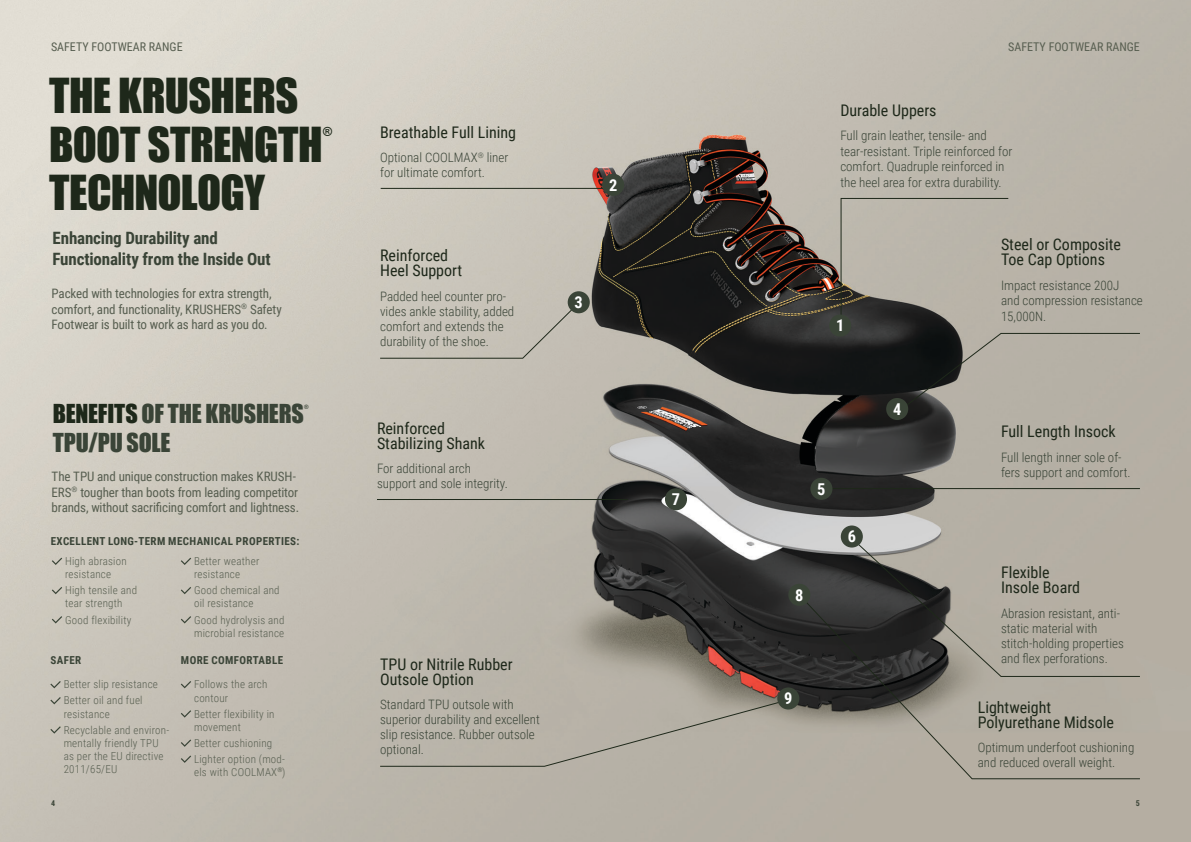
<style>
.page{position:relative;width:1191px;height:842px;background:#fff}
.page>*{position:absolute;margin:0;border:0;box-sizing:border-box;transform-origin:0 0}
.KRUSHERS_subhead_24p{font:44.3px/48.5px "Impact";letter-spacing:-.015em;color:#1e281a}
.KRUSHERS_subhead_24p-2{font:24px "Impact";letter-spacing:-.01em;color:#3a4437}
.KRUSHERS_subhead_24p-3{font:700 17px/20.4px "Roboto Condensed";letter-spacing:-.01em;color:#3a4437}
.t1{font:700 16.3px "Roboto Condensed";color:#fff}
.KRUSHERS_Body{font:16px/15px "Roboto Condensed";color:#1e281a}
.KRUSHERS_Body-2{font:300 13px/15px "Roboto Condensed";color:#3a4437}
.KRUSHERS_subhead_24p-4{font:13px/15.6px "Roboto Condensed";letter-spacing:-.01em;color:#575e50}
.KRUSHERS_subhead_24p-5{font:12.2px "Impact";color:#1e281a}
.KRUSHERS_Body-3{font:12px "Roboto Condensed";color:#575e50}
.KRUSHERS_Body-4{font:300 11px/13.2px "Roboto Condensed";letter-spacing:.02em;color:#575e50}
.KRUSHERS_Body-5{font:700 11px "Roboto Condensed";letter-spacing:.035em;color:#3a4437}
.t2{font:700 8px "Roboto Condensed";color:#3a4437}
.KRUSHERS_subhead_24p-6{font:5.8px "Impact";color:#3a4437}
.s1{color:#1e281a}
</style>
<div class="page">
<img style="left:0;top:0;width:1191px;height:842px">
<div style="left:380px;top:300px;width:202px;height:59px;background:#c7c2b7"></div>
<div style="left:567px;top:291px;width:23px;height:22px;background:#3a4437;border-radius:50%"></div>
<hr style="left:381px;top:188px;width:236px;height:1px;background:#1e281a">
<hr style="left:377px;top:499px;width:251px;height:1px;background:#1e281a">
<div style="left:380px;top:699px;width:409px;height:68px;background:#b7b1a7"></div>
<svg style="left:52px;top:558px;width:10px;height:7px"></svg>
<svg style="left:52px;top:587px;width:10px;height:7px"></svg>
<svg style="left:52px;top:616px;width:10px;height:7px"></svg>
<svg style="left:181px;top:558px;width:10px;height:7px"></svg>
<svg style="left:181px;top:587px;width:10px;height:7px"></svg>
<svg style="left:181px;top:616px;width:10px;height:7px"></svg>
<svg style="left:50px;top:681px;width:11px;height:7px"></svg>
<svg style="left:50px;top:697px;width:11px;height:7px"></svg>
<svg style="left:50px;top:726px;width:11px;height:8px"></svg>
<svg style="left:181px;top:681px;width:10px;height:7px"></svg>
<svg style="left:181px;top:710px;width:10px;height:8px"></svg>
<svg style="left:181px;top:739px;width:10px;height:8px"></svg>
<svg style="left:181px;top:755px;width:10px;height:8px"></svg>
<hr style="left:825px;top:488px;width:315px;height:1px;background:#1e281a">
<svg style="left:798px;top:594px;width:342px;height:185px;background:#949086"></svg>
<svg style="left:849px;top:536px;width:291px;height:141px;background:#908c84"></svg>
<div style="left:788px;top:584px;width:22px;height:22px;background:#3a4437;border-radius:50%"></div>
<div style="left:840px;top:525px;width:23px;height:22px;background:#3a4437;border-radius:50%"></div>
<div style="left:810px;top:478px;width:22px;height:22px;background:#3a4437;border-radius:50%"></div>
<div style="left:886px;top:398px;width:22px;height:22px;background:#3a4437;border-radius:50%"></div>
<svg style="left:840px;top:198px;width:300px;height:212px;background:#98948b"></svg>
<div style="left:829px;top:315px;width:22px;height:22px;background:#3a4437;border-radius:50%"></div>
<div style="left:602px;top:174px;width:22px;height:22px;background:#3a4437;border-radius:50%"></div>
<div style="left:665px;top:488px;width:22px;height:22px;background:#3a4437;border-radius:50%"></div>
<div style="left:777px;top:687px;width:22px;height:22px;background:#3a4437;border-radius:50%"></div>
<p class="KRUSHERS_Body-3" style="left:51px;top:38px;width:133px">SAFETY FOOTWEAR RANGE</p>
<p class="KRUSHERS_subhead_24p" style="left:49px;top:71px;width:275px">THE KRUSHERS<br>BOOT STRENGTH</p>
<p class="KRUSHERS_subhead_24p-5" style="left:323px;top:122px;width:11px">®</p>
<p class="KRUSHERS_subhead_24p" style="left:49px;top:168px;width:217px">TECHNOLOGY</p>
<p class="KRUSHERS_subhead_24p-3" style="left:52px;top:227px;width:220px">Enhancing Durability and<br>Functionality from the Inside Out</p>
<p class="KRUSHERS_subhead_24p-4" style="left:52px;top:285px;width:232px">Packed with technologies for extra strength, comfort, and functionality, KRUSHERS<sup>®</sup> Safety<br>Footwear is built to work as hard as you do.</p>
<p class="KRUSHERS_subhead_24p-2" style="left:53px;top:395px;width:253px"><span class="s1">BENEFITS</span> OF THE KRUSHERS</p>
<p class="KRUSHERS_subhead_24p-6" style="left:304px;top:402px;width:6px">®</p>
<p class="KRUSHERS_subhead_24p-2" style="left:53px;top:424px;width:119px">TPU/PU SOLE</p>
<p class="KRUSHERS_subhead_24p-4" style="left:52px;top:468px;width:249px">The TPU and unique construction makes KRUSH-<br>ERS<sup>®</sup> tougher than boots from leading competitor brands, without sacrificing comfort and lightness.</p>
<p class="KRUSHERS_Body-5" style="left:51px;top:533px;width:250px">EXCELLENT LONG-TERM MECHANICAL PROPERTIES:</p>
<p class="KRUSHERS_Body-4" style="left:65px;top:554px;width:63px">High abrasion resistance</p>
<p class="KRUSHERS_Body-4" style="left:65px;top:583px;width:73px">High tensile and tear strength</p>
<p class="KRUSHERS_Body-4" style="left:65px;top:613px;width:68px">Good flexibility</p>
<p class="KRUSHERS_Body-5" style="left:51px;top:653px;width:32px">SAFER</p>
<p class="KRUSHERS_Body-4" style="left:64px;top:677px;width:96px">Better slip resistance</p>
<p class="KRUSHERS_Body-4" style="left:64px;top:693px;width:80px">Better oil and fuel resistance</p>
<p class="KRUSHERS_Body-4" style="left:64px;top:723px;width:107px">Recyclable and environ&shy;mentally friendly TPU as per the EU directive<br>2011/65/EU</p>
<p class="t2" style="left:51px;top:798px;width:6px">4</p>
<p class="KRUSHERS_Body-4" style="left:194px;top:554px;width:67px">Better weather resistance</p>
<p class="KRUSHERS_Body-4" style="left:194px;top:583px;width:87px">Good chemical and oil resistance</p>
<p class="KRUSHERS_Body-4" style="left:194px;top:613px;width:92px">Good hydrolysis and microbial resistance</p>
<p class="KRUSHERS_Body-5" style="left:181px;top:653px;width:104px">MORE COMFORTABLE</p>
<p class="KRUSHERS_Body-4" style="left:194px;top:677px;width:75px">Follows the arch contour</p>
<p class="KRUSHERS_Body-4" style="left:194px;top:707px;width:82px">Better flexibility in movement</p>
<p class="KRUSHERS_Body-4" style="left:194px;top:736px;width:80px">Better cushioning</p>
<p class="KRUSHERS_Body-4" style="left:194px;top:752px;width:93px">Lighter option (mod&shy;els with COOLMAX<sup>®</sup>)</p>
<p class="KRUSHERS_Body" style="left:380px;top:124px;width:137px">Breathable Full Lining</p>
<p class="KRUSHERS_Body-2" style="left:380px;top:149px;width:130px">Optional COOLMAX<sup>®</sup> liner for ultimate comfort.</p>
<p class="KRUSHERS_Body" style="left:380px;top:247px;width:84px">Reinforced<br>Heel Support</p>
<p class="KRUSHERS_Body-2" style="left:380px;top:288px;width:136px">Padded heel counter pro&shy;vides ankle stability, added comfort and extends the durability of the shoe.</p>
<p class="KRUSHERS_Body" style="left:377px;top:420px;width:110px">Reinforced<br>Stabilizing Shank</p>
<p class="KRUSHERS_Body-2" style="left:377px;top:461px;width:132px">For additional arch support and sole integrity.</p>
<p class="t1" style="left:609px;top:173px;width:10px">2</p>
<p class="t1" style="left:574px;top:291px;width:10px">3</p>
<p class="KRUSHERS_Body" style="left:380px;top:656px;width:134px">TPU or Nitrile Rubber<br>Outsole Option</p>
<p class="KRUSHERS_Body-2" style="left:380px;top:697px;width:161px">Standard TPU outsole with superior durability and excellent slip resistance. Rubber outsole optional.</p>
<p class="t1" style="left:672px;top:488px;width:10px">7</p>
<p class="KRUSHERS_Body-3" style="left:1008px;top:38px;width:133px">SAFETY FOOTWEAR RANGE</p>
<p class="KRUSHERS_Body" style="left:840px;top:102px;width:98px">Durable Uppers</p>
<p class="KRUSHERS_Body-2" style="left:840px;top:127px;width:173px;line-height:15.6px">Full grain leather, tensile- and tear-resistant. Triple reinforced for comfort. Quadruple reinforced in the heel area for extra durability.</p>
<p class="t1" style="left:836px;top:314px;width:10px">1</p>
<p class="KRUSHERS_Body" style="left:1001px;top:237px;width:122px">Steel or Composite<br>Toe Cap Options</p>
<p class="KRUSHERS_Body-2" style="left:1001px;top:277px;width:143px;line-height:15.6px">Impact resistance 200J<br>and compression resistance<br>15,000N.</p>
<p class="t1" style="left:817px;top:477px;width:10px">5</p>
<p class="t1" style="left:795px;top:583px;width:10px">8</p>
<p class="t1" style="left:847px;top:525px;width:10px">6</p>
<p class="t1" style="left:784px;top:687px;width:10px">9</p>
<p class="t1" style="left:893px;top:398px;width:10px">4</p>
<p class="KRUSHERS_Body" style="left:1001px;top:424px;width:116px">Full Length Insock</p>
<p class="KRUSHERS_Body-2" style="left:1001px;top:449px;width:131px">Full length inner sole of&shy;fers support and comfort.</p>
<p class="KRUSHERS_Body" style="left:1001px;top:565px;width:80px">Flexible<br>Insole Board</p>
<p class="KRUSHERS_Body-2" style="left:1001px;top:605px;width:124px">Abrasion resistant, anti&shy;static material with stitch-holding properties and flex perforations.</p>
<p class="KRUSHERS_Body" style="left:977px;top:699px;width:138px">Lightweight<br>Polyurethane Midsole</p>
<p class="KRUSHERS_Body-2" style="left:977px;top:740px;width:158px">Optimum underfoot cushioning and reduced overall weight.</p>
<p class="t2" style="left:1135px;top:798px;width:6px">5</p>
</div>
